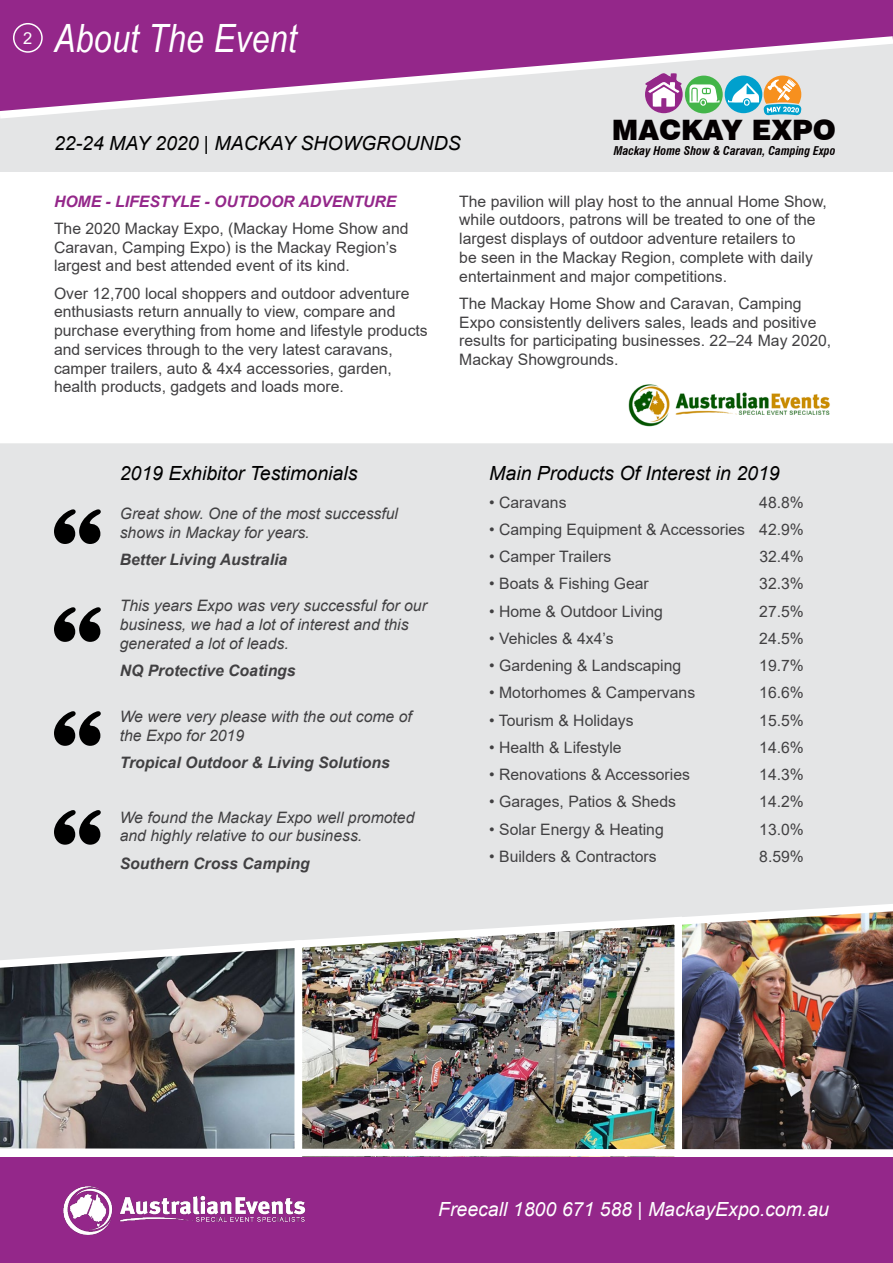
<style>
.page{position:relative;width:893px;height:1263px;background:#fff}
.page>*{position:absolute;margin:0;border:0;box-sizing:border-box;transform-origin:0 0}
.t1{font:italic 39px "Arial Narrow";letter-spacing:.01em;color:#fff}
.t2{font:900 28.2px "Swiss 721 BT";color:#040001}
.t3{font:italic 19.5px "Arial";color:#000}
.t4{font:italic 19.5px "Arial";color:#fff}
.t5{font:16.5px "Arial";color:#fff}
.t6{font:15.75px/18.8px "Arial";color:#414042}
.t7{font:italic 15.75px/18.8px "Arial";color:#414042}
.t8{font:italic 700 15.75px "Arial";color:#414042}
.t9{font:italic 700 15.75px "Arial";color:#94278a}
.t10{font:italic 700 condensed 11.85px "Swiss 721 BT";color:#040001}
</style>
<div class="page">
<div style="left:0;top:443px;width:893px;height:493px;background:#e4e5e6"></div>
<img style="left:0;top:936px;width:291px;height:209px">
<img style="left:670px;top:898px;width:223px;height:247px">
<img style="left:291px;top:913px;width:395px;height:232px">
<svg style="left:54px;top:509px;width:47px;height:35px;background:#606161"></svg>
<svg style="left:54px;top:607px;width:47px;height:35px;background:#606161"></svg>
<svg style="left:54px;top:810px;width:47px;height:35px;background:#606161"></svg>
<div style="left:0;top:1157px;width:893px;height:106px;background:#94278a"></div>
<img style="left:63px;top:1186px;width:243px;height:49px">
<img style="left:628px;top:384px;width:202px;height:43px">
<div style="left:0;top:0;width:893px;height:171px;background:#e4e5e6"></div>
<div style="left:0;top:0;width:893px;height:32px;background:#94278a"></div>
<svg style="left:0;top:32px;width:893px;height:87px"></svg>
<div style="left:645px;top:76px;width:38px;height:37px;background:#942789;border-radius:50%"></div>
<div style="left:685px;top:76px;width:38px;height:37px;background:#43b549;border-radius:50%"></div>
<div style="left:725px;top:76px;width:37px;height:37px;background:#00a0cd;border-radius:50%"></div>
<svg style="left:645px;top:73px;width:37px;height:34px"></svg>
<svg style="left:689px;top:84px;width:31px;height:23px"></svg>
<svg style="left:728px;top:76px;width:74px;height:39px"></svg>
<img style="left:0;top:1145px;width:893px;height:12px">
<svg style="left:54px;top:711px;width:47px;height:35px;background:#606161"></svg>
<div style="left:13px;top:23px;width:30px;height:30px;border:2px solid #fff;border-radius:50%"></div>
<p class="t5" style="left:23px;top:27px;width:11px">2</p>
<h1 class="t1" style="left:54px;top:11px;width:245px">About The Event</h1>
<p class="t3" style="left:54px;top:131px;width:408px">22-24 MAY 2020 | MACKAY SHOWGROUNDS</p>
<h2 class="t2" style="left:612px;top:113px;width:226px">MACKAY EXPO</h2>
<p class="t10" style="left:614px;top:143px;width:223px">Mackay Home Show &amp; Caravan, Camping Expo</p>
<p class="t9" style="left:54px;top:191px;width:344px">HOME - LIFESTYLE - OUTDOOR ADVENTURE</p>
<p class="t6" style="left:54px;top:219px;width:356px">The 2020 Mackay Expo, (Mackay Home Show and<br>Caravan, Camping Expo) is the Mackay Region’s largest and best attended event of its kind.</p>
<p class="t6" style="left:54px;top:284px;width:375px">Over 12,700 local shoppers and outdoor adventure enthusiasts return annually to view, compare and purchase everything from home and lifestyle products and services through to the very latest caravans, camper trailers, auto &amp; 4x4 accessories, garden, health products, gadgets and loads more.</p>
<p class="t6" style="left:459px;top:192px;width:369px">The pavilion will play host to the annual Home Show, while outdoors, patrons will be treated to one of the largest displays of outdoor adventure retailers to<br>be seen in the Mackay Region, complete with daily entertainment and major competitions.</p>
<p class="t6" style="left:459px;top:294px;width:374px">The Mackay Home Show and Caravan, Camping Expo consistently delivers sales, leads and positive results for participating businesses. 22–24 May 2020, Mackay Showgrounds.</p>
<p class="t3" style="left:120px;top:461px;width:239px">2019 Exhibitor Testimonials</p>
<p class="t7" style="left:120px;top:505px;width:280px">Great show. One of the most successful shows in Mackay for years.</p>
<p class="t8" style="left:120px;top:549px;width:169px">Better Living Australia</p>
<p class="t7" style="left:120px;top:597px;width:309px">This years Expo was very successful for our business, we had a lot of interest and this generated a lot of leads.</p>
<p class="t8" style="left:120px;top:660px;width:177px">NQ Protective Coatings</p>
<p class="t7" style="left:120px;top:707px;width:294px">We were very please with the out come of the Expo for 2019</p>
<p class="t8" style="left:120px;top:752px;width:272px">Tropical Outdoor &amp; Living Solutions</p>
<p class="t7" style="left:120px;top:808px;width:296px">We found the Mackay Expo well promoted and highly relative to our business.</p>
<p class="t8" style="left:120px;top:852px;width:191px">Southern Cross Camping</p>
<p class="t3" style="left:489px;top:461px;width:292px">Main Products Of Interest in 2019</p>
<p class="t6" style="left:489px;top:493px;width:79px">• Caravans</p>
<p class="t6" style="left:759px;top:493px;width:46px">48.8%</p>
<p class="t6" style="left:489px;top:520px;width:316px">• Camping Equipment &amp; Accessories 42.9%</p>
<p class="t6" style="left:489px;top:547px;width:123px">• Camper Trailers</p>
<p class="t6" style="left:759px;top:547px;width:46px">32.4%</p>
<p class="t6" style="left:489px;top:574px;width:161px">• Boats &amp; Fishing Gear</p>
<p class="t6" style="left:759px;top:574px;width:46px">32.3%</p>
<p class="t6" style="left:489px;top:602px;width:175px">• Home &amp; Outdoor Living</p>
<p class="t6" style="left:759px;top:602px;width:46px">27.5%</p>
<p class="t6" style="left:489px;top:629px;width:126px">• Vehicles &amp; 4x4’s</p>
<p class="t6" style="left:759px;top:629px;width:46px">24.5%</p>
<p class="t6" style="left:489px;top:656px;width:193px">• Gardening &amp; Landscaping</p>
<p class="t6" style="left:759px;top:656px;width:46px">19.7%</p>
<p class="t6" style="left:489px;top:683px;width:207px">• Motorhomes &amp; Campervans</p>
<p class="t6" style="left:759px;top:683px;width:46px">16.6%</p>
<p class="t6" style="left:489px;top:711px;width:146px">• Tourism &amp; Holidays</p>
<p class="t6" style="left:759px;top:711px;width:46px">15.5%</p>
<p class="t6" style="left:489px;top:738px;width:134px">• Health &amp; Lifestyle</p>
<p class="t6" style="left:759px;top:738px;width:46px">14.6%</p>
<p class="t6" style="left:489px;top:765px;width:202px">• Renovations &amp; Accessories</p>
<p class="t6" style="left:759px;top:765px;width:46px">14.3%</p>
<p class="t6" style="left:489px;top:792px;width:188px">• Garages, Patios &amp; Sheds</p>
<p class="t6" style="left:759px;top:792px;width:46px">14.2%</p>
<p class="t6" style="left:489px;top:820px;width:176px">• Solar Energy &amp; Heating</p>
<p class="t6" style="left:759px;top:820px;width:46px">13.0%</p>
<p class="t6" style="left:489px;top:847px;width:169px">• Builders &amp; Contractors</p>
<p class="t6" style="left:759px;top:847px;width:46px">8.59%</p>
<p class="t4" style="left:438px;top:1196px;width:392px">Freecall 1800 671 588 | MackayExpo.com.au</p>
</div>
